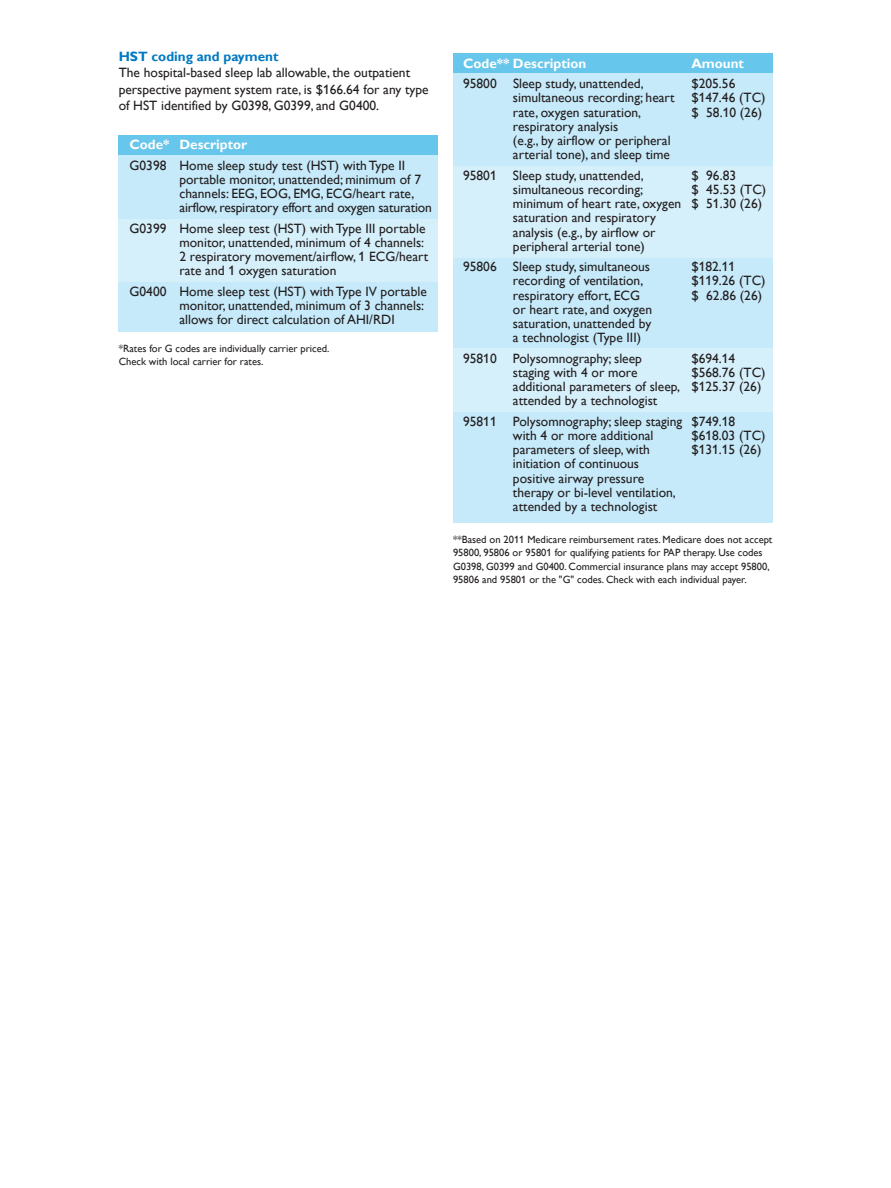
<style>
.page{position:relative;width:891px;height:1188px;background:#fff}
.page>*{position:absolute;margin:0;border:0;box-sizing:border-box;transform-origin:0 0}
.t1{font:13.5px/14.2px "Gill Alt One";color:#231f20}
.t2{font:700 13.5px "Gill Alt One";color:#fff}
.t3{font:700 13.5px "Gill Alt One";color:#0079c2}
.t4{font:10.5px/13.5px "Gill Alt One";color:#231f20}
</style>
<div class="page">
<div style="left:119px;top:153px;width:319px;height:179px;background:#c6eafa"></div>
<div style="left:119px;top:135px;width:319px;height:20px;background:#66c6eb"></div>
<div style="left:119px;top:219px;width:319px;height:62px;background:#d6f0fb"></div>
<div style="left:453px;top:72px;width:319px;height:451px;background:#c6eafa"></div>
<div style="left:453px;top:54px;width:319px;height:19px;background:#66c6eb"></div>
<div style="left:453px;top:166px;width:319px;height:92px;background:#d6f0fb"></div>
<div style="left:453px;top:348px;width:319px;height:64px;background:#d6f0fb"></div>
<p class="t3" style="left:119px;top:49px;width:161px">HST coding and payment</p>
<p class="t1" style="left:119px;top:65px;width:312px;line-height:16.2px">The hospital-based sleep lab allowable, the outpatient perspective payment system rate, is $166.64 for any type of HST identified by G0398, G0399, and G0400.</p>
<p class="t2" style="left:130px;top:137px;width:119px">Code* Descriptor</p>
<p class="t1" style="left:179px;top:158px;width:254px;text-indent:-50px">G0398 Home sleep study test (HST) with Type II portable monitor, unattended; minimum of 7 channels: EEG, EOG, EMG, ECG/heart rate, airflow, respiratory effort and oxygen saturation</p>
<p class="t1" style="left:179px;top:221px;width:250px;text-indent:-50px">G0399 Home sleep test (HST) with Type III portable monitor, unattended, minimum of 4 channels:<br>2 respiratory movement/airflow, 1 ECG/heart rate and 1 oxygen saturation</p>
<p class="t1" style="left:179px;top:284px;width:249px;text-indent:-50px">G0400 Home sleep test (HST) with Type IV portable monitor, unattended, minimum of 3 channels: allows for direct calculation of AHI/RDI</p>
<p class="t4" style="left:119px;top:341px;width:212px">*Rates for G codes are individually carrier priced.<br>Check with local carrier for rates.</p>
<p class="t2" style="left:463px;top:55px;width:125px">Code** Description</p>
<p class="t2" style="left:691px;top:55px;width:54px">Amount</p>
<p class="t1" style="left:463px;top:76px;width:182px">95800 Sleep study, unattended,</p>
<p class="t1" style="left:513px;top:76px;width:254px;text-indent:178px">$205.56 simultaneous recording; heart $147.46 (TC) rate, oxygen saturation,</p>
<p class="t1" style="left:691px;top:105px;width:72px">$ 58.10 (26)</p>
<p class="t1" style="left:513px;top:119px;width:159px">respiratory analysis<br>(e.g., by airflow or peripheral arterial tone), and sleep time</p>
<p class="t1" style="left:463px;top:168px;width:182px">95801 Sleep study, unattended,</p>
<p class="t1" style="left:691px;top:168px;width:46px">$ 96.83</p>
<p class="t1" style="left:513px;top:182px;width:132px">simultaneous recording;</p>
<p class="t1" style="left:513px;top:182px;width:255px;text-indent:178px">$ 45.53 (TC) minimum of heart rate, oxygen $ 51.30 (26) saturation and respiratory<br>analysis (e.g., by airflow or<br>peripheral arterial tone)</p>
<p class="t1" style="left:463px;top:259px;width:189px">95806 Sleep study, simultaneous</p>
<p class="t1" style="left:691px;top:259px;width:46px">$182.11</p>
<p class="t1" style="left:513px;top:274px;width:132px">recording of ventilation,</p>
<p class="t1" style="left:691px;top:274px;width:76px">$119.26 (TC)</p>
<p class="t1" style="left:513px;top:288px;width:129px">respiratory effort, ECG</p>
<p class="t1" style="left:691px;top:288px;width:72px">$ 62.86 (26)</p>
<p class="t1" style="left:513px;top:302px;width:141px;text-align:justify">or heart rate, and oxygen saturation, unattended by a technologist (Type III)</p>
<p class="t1" style="left:463px;top:351px;width:180px">95810 Polysomnography; sleep</p>
<p class="t1" style="left:691px;top:351px;width:46px">$694.14</p>
<p class="t1" style="left:513px;top:365px;width:126px">staging with 4 or more</p>
<p class="t1" style="left:513px;top:365px;width:254px;text-indent:178px">$568.76 (TC) additional parameters of sleep, $125.37 (26) attended by a technologist</p>
<p class="t1" style="left:513px;top:414px;width:224px;text-indent:-50px">95811 Polysomnography; sleep staging $749.18 with 4 or more additional</p>
<p class="t1" style="left:691px;top:428px;width:76px">$618.03 (TC)</p>
<p class="t1" style="left:513px;top:442px;width:139px">parameters of sleep, with</p>
<p class="t1" style="left:691px;top:442px;width:72px">$131.15 (26)</p>
<p class="t1" style="left:513px;top:457px;width:164px">initiation of continuous positive airway pressure therapy or bi-level ventilation, attended by a technologist</p>
<p class="t4" style="left:453px;top:533px;width:321px">**Based on 2011 Medicare reimbursement rates. Medicare does not accept 95800, 95806 or 95801 for qualifying patients for PAP therapy. Use codes G0398, G0399 and G0400. Commercial insurance plans may accept 95800, 95806 and 95801 or the "G" codes. Check with each individual payer.</p>
</div>
